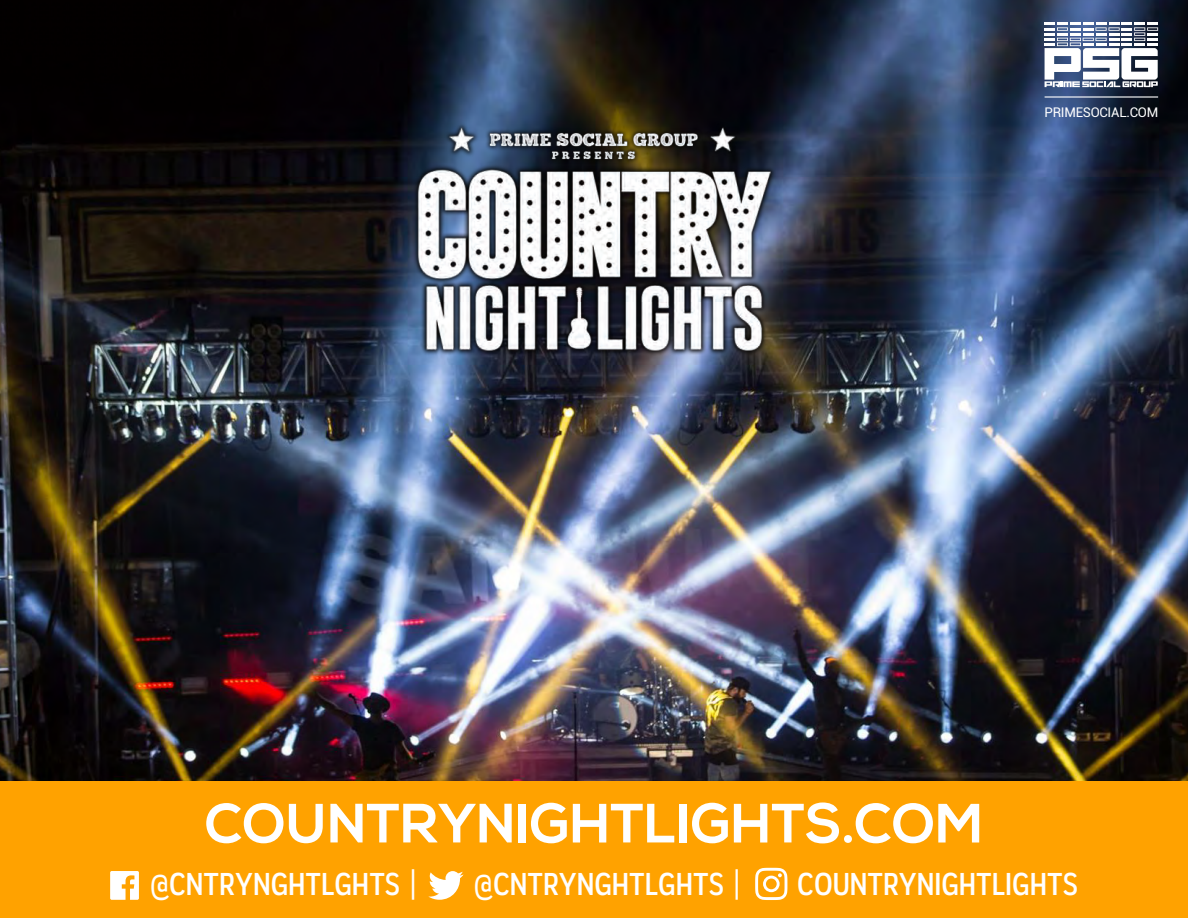
<style>
.page{position:relative;width:1188px;height:918px;background:#fff}
.page>*{position:absolute;margin:0;border:0;box-sizing:border-box;transform-origin:0 0}
.t1{font:700 55.2px "Nexa";color:#fff}
.t2{font:31.5px "Autoradiographic Rg";color:#fff}
.t3{font:13.35px "Roboto";letter-spacing:-.02em;color:#fff}
</style>
<div class="page">
<img style="left:0;top:0;width:1188px;height:918px">
<img style="left:400px;top:118px;width:388px;height:253px">
<svg style="left:1045px;top:23px;width:113px;height:64px"></svg>
<hr style="left:1045px;top:96px;width:113px;height:2px;background:#fff">
<div style="left:1px;top:781px;width:1187px;height:136px;background:#ffa200"></div>
<svg style="left:110px;top:871px;width:29px;height:29px"></svg>
<svg style="left:428px;top:871px;width:36px;height:29px"></svg>
<svg style="left:755px;top:868px;width:32px;height:32px"></svg>
<p class="t3" style="left:1045px;top:105px;width:115px">PRIMESOCIAL.COM</p>
<h1 class="t1" style="left:205px;top:792px;width:780px">COUNTRYNIGHTLIGHTS.COM</h1>
<p class="t2" style="left:150px;top:865px;width:270px">@CNTRYNGHTLGHTS |</p>
<p class="t2" style="left:473px;top:865px;width:270px">@CNTRYNGHTLGHTS |</p>
<p class="t2" style="left:797px;top:865px;width:282px">COUNTRYNIGHTLIGHTS</p>
</div>
